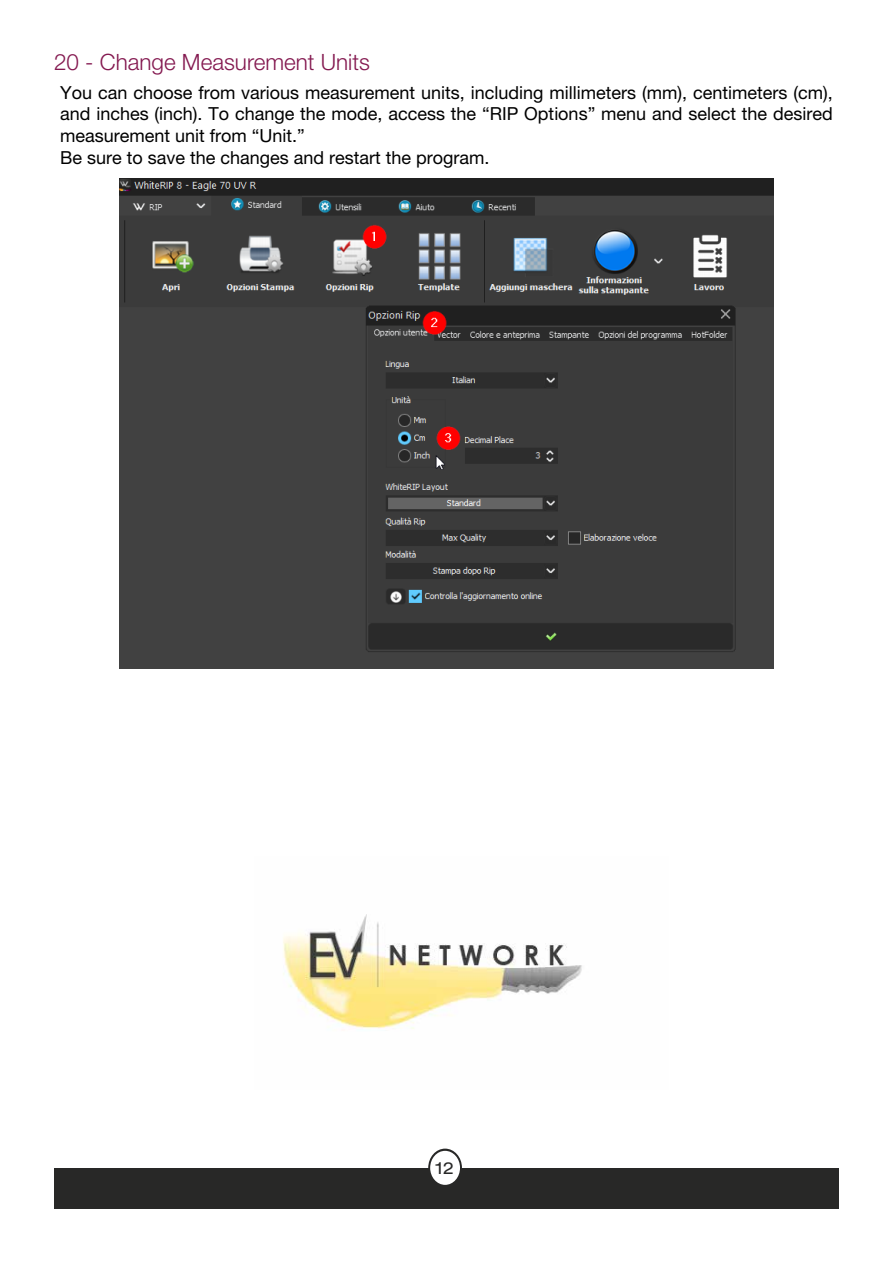
<style>
.page{position:relative;width:893px;height:1263px;background:#fff}
.page>*{position:absolute;margin:0;border:0;box-sizing:border-box;transform-origin:0 0}
.t1{font:300 22.5px "Helvetica Neue LT Pro";color:#841950}
.t2{font:18px/21.6px "Helvetica Neue LT Pro";color:#000}
.t3{font:expanded 16.5px "Helvetica Neue LT Pro";color:#282827}
</style>
<div class="page">
<div style="left:54px;top:1168px;width:785px;height:41px;background:#282827"></div>
<svg style="left:428px;top:1148px;width:34px;height:39px"></svg>
<div style="left:430px;top:1151px;width:30px;height:34px;background:#fff;border-radius:50%"></div>
<img style="left:120px;top:179px;width:653px;height:490px">
<img style="left:283px;top:914px;width:299px;height:116px">
<p class="t1" style="left:54px;top:48px;width:317px">20 - Change Measurement Units</p>
<p class="t2" style="left:60px;top:81px;width:774px">You can choose from various measurement units, including millimeters (mm), centimeters (cm), and inches (inch). To change the mode, access the “RIP Options” menu and select the desired measurement unit from “Unit.”<br>Be sure to save the changes and restart the program.</p>
<p class="t3" style="left:436px;top:1158px;width:20px">12</p>
</div>
